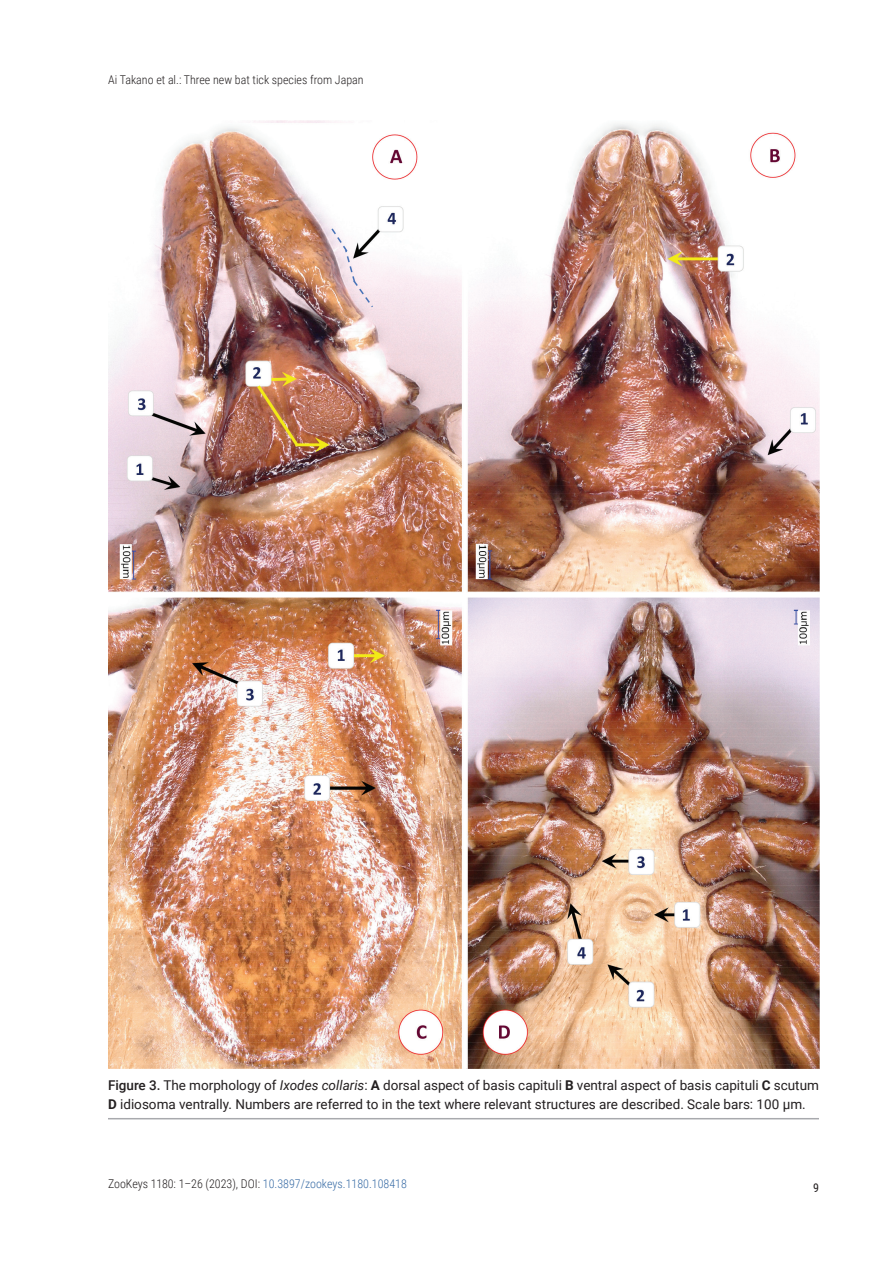
<style>
.page{position:relative;width:893px;height:1263px;background:#fff}
.page>*{position:absolute;margin:0;border:0;box-sizing:border-box;transform-origin:0 0}
.FIG_-_Caption{font:13.5px/19.8px "Roboto";color:#231f20}
.t1{font:300 12px "Roboto Condensed";color:#231f20}
.t2{font:12px "Roboto Condensed";color:#231f20}
.s1{font-weight:500}
.s2{font-style:italic}
.s3{font-weight:700}
.s4{color:#376ba5}
</style>
<div class="page">
<img style="left:108px;top:121px;width:711px;height:948px">
<hr style="left:108px;top:1118px;width:711px;height:1px;background:#a8a9ad">
<p class="t1" style="left:108px;top:71px;width:257px">Ai Takano et al.: Three new bat tick species from Japan</p>
<p class="FIG_-_Caption" style="left:108px;top:1074px;width:712px"><span class="s1">Figure 3.</span> The morphology of <span class="s2">Ixodes collaris</span>: <span class="s3">A</span> dorsal aspect of basis capituli <span class="s3">B</span> ventral aspect of basis capituli <span class="s3">C</span> scutum<br><span class="s3">D</span> idiosoma ventrally. Numbers are referred to in the text where relevant structures are described. Scale bars: 100 μm.</p>
<p class="t1" style="left:108px;top:1175px;width:300px">ZooKeys 1180: 1–26 (2023), DOI: <span class="s4">10.3897/zookeys.1180.108418</span></p>
<p class="t2" style="left:813px;top:1179px;width:7px">9</p>
</div>
